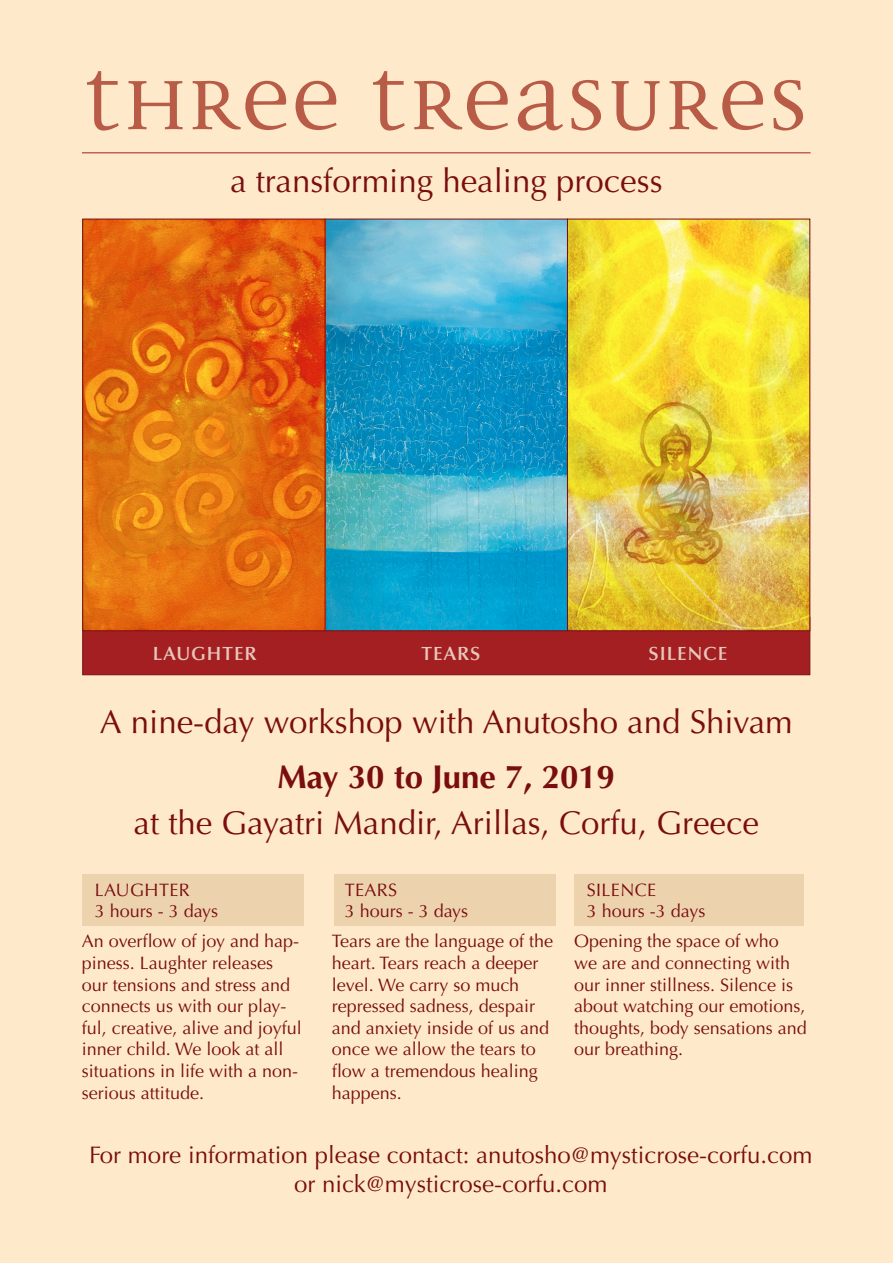
<style>
.page{position:relative;width:893px;height:1263px;background:#feeaca}
.page>*{position:absolute;margin:0;border:0;box-sizing:border-box;transform-origin:0 0}
.t1{font:125.1px "Disturbance";color:#b85c48}
.t2{font:33px "Optima LT";color:#7a0d10}
.t3{font:700 33px "Optima LT";color:#7a0d10}
.t4{font:24px/28.8px "Optima LT";color:#7a0d10;text-align:center}
.t5{font:600 19.2px "Optima LT";letter-spacing:.05em;color:#e7c8bb}
.t6{font:18px/21.6px "Optima LT";color:#7a0d10}
.t7{font:18px "Optima LT";letter-spacing:.02em;color:#7a0d10}
</style>
<div class="page">
<div style="left:82px;top:617px;width:728px;height:58px;background:#a41f22;border:1px solid #7a0d10"></div>
<img style="left:84px;top:221px;width:724px;height:408px">
<div style="left:325px;top:219px;width:243px;height:412px;border:1px solid #7a0d10"></div>
<div style="left:567px;top:219px;width:243px;height:412px;border:1px solid #7a0d10"></div>
<div style="left:82px;top:219px;width:243px;height:412px;border:1px solid #7a0d10"></div>
<hr style="left:82px;top:152px;width:729px;height:1px;background:#a41f22">
<div style="left:82px;top:875px;width:221px;height:51px;background:#edd3ad"></div>
<div style="left:334px;top:875px;width:221px;height:51px;background:#edd3ad"></div>
<div style="left:574px;top:875px;width:230px;height:51px;background:#edd3ad"></div>
<p class="t1" style="left:84px;top:41px;width:726px">Three treasures</p>
<p class="t2" style="left:230px;top:161px;width:434px">a transforming healing process</p>
<p class="t5" style="left:153px;top:642px;width:105px">LAUGHTER</p>
<p class="t5" style="left:422px;top:642px;width:60px">TEARS</p>
<p class="t5" style="left:648px;top:642px;width:80px">SILENCE</p>
<p class="t2" style="left:100px;top:703px;width:694px">A nine-day workshop with Anutosho and Shivam</p>
<p class="t3" style="left:277px;top:757px;width:339px">May 30 to June 7, 2019</p>
<p class="t2" style="left:134px;top:803px;width:627px">at the Gayatri Mandir, Arillas, Corfu, Greece</p>
<p class="t6" style="left:95px;top:879px;width:125px">LAUGHTER<br>3 hours - 3 days</p>
<p class="t6" style="left:82px;top:931px;width:221px">An overflow of joy and hap&shy;piness. Laughter releases our tensions and stress and connects us with our play&shy;ful, creative, alive and joyful inner child. We look at all situations in life with a non&shy;serious attitude.</p>
<p class="t6" style="left:345px;top:879px;width:125px">TEARS<br>3 hours - 3 days</p>
<p class="t6" style="left:332px;top:931px;width:223px">Tears are the language of the heart. Tears reach a deeper level. We carry so much repressed sadness, despair and anxiety inside of us and once we allow the tears to flow a tremendous healing happens.</p>
<p class="t7" style="left:587px;top:879px;width:71px">SILENCE</p>
<p class="t6" style="left:587px;top:900px;width:120px">3 hours -3 days</p>
<p class="t6" style="left:574px;top:931px;width:234px">Opening the space of who<br>we are and connecting with our inner stillness. Silence is about watching our emotions, thoughts, body sensations and our breathing.</p>
<p class="t4" style="left:89px;top:1141px;width:725px">For more information please contact: anutosho@mysticrose-corfu.com or nick@mysticrose-corfu.com</p>
</div>
